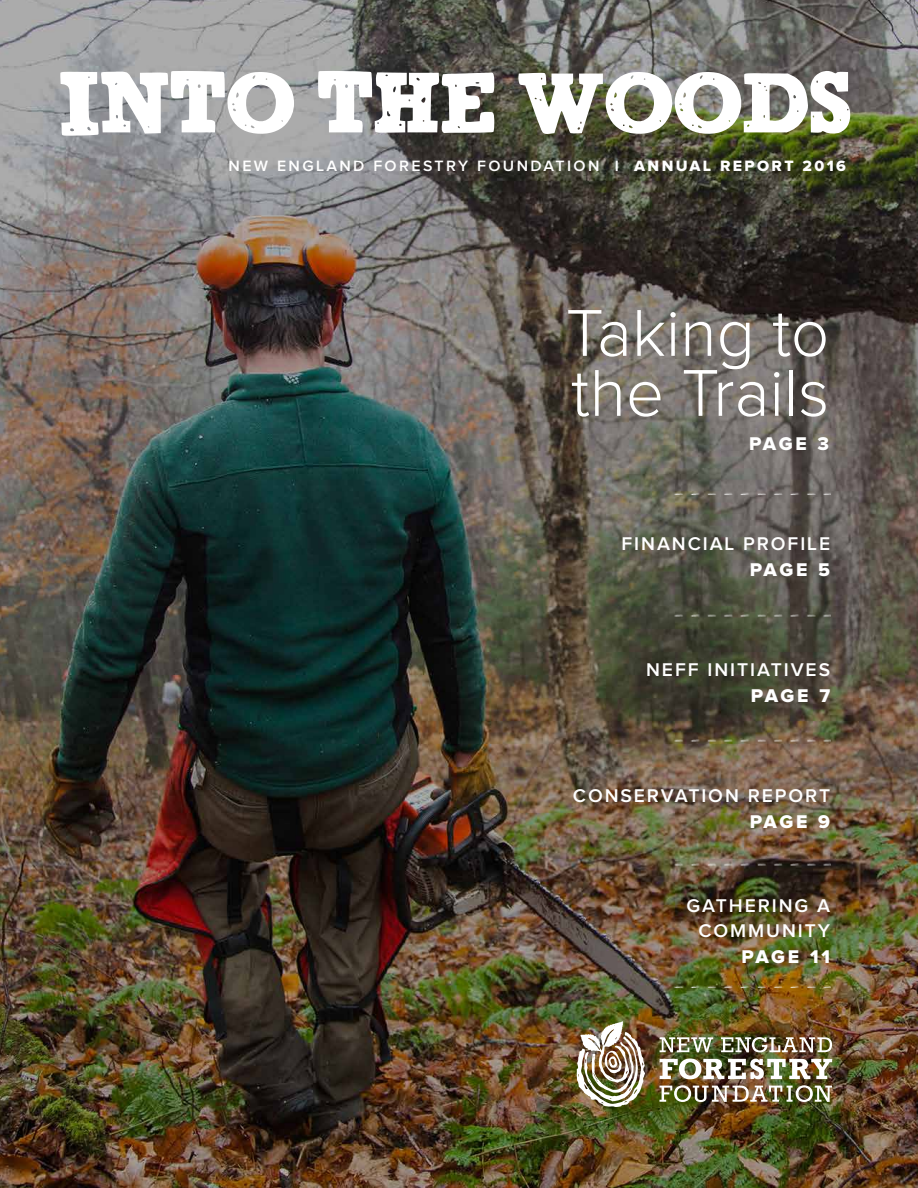
<style>
.page{position:relative;width:918px;height:1188px;background:#fff}
.page>*{position:absolute;margin:0;border:0;box-sizing:border-box;transform-origin:0 0}
.t1{font:108px "NEFF Font 4";letter-spacing:.005em;color:#fff}
.t2{font:300 68.55px/60px "Proxima Nova";color:#fff}
.t3{font:600 19.05px/25.5px "Proxima Nova";letter-spacing:.1em;color:#fff;text-align:right}
.t4{font:19.05px "Proxima Nova Extrabld";letter-spacing:.12em;color:#fff}
.t5{font:600 15.6px "Proxima Nova";letter-spacing:.15em;color:#fff}
.s1{font-family:"Proxima Nova Extrabld";font-weight:400}
</style>
<div class="page">
<img style="left:0;top:0;width:918px;height:1188px">
<img style="left:577px;top:1021px;width:68px;height:86px">
<svg style="left:660px;top:1037px;width:53px;height:15px"></svg>
<img style="left:721px;top:1037px;width:111px;height:15px">
<img style="left:660px;top:1059px;width:172px;height:20px">
<img style="left:659px;top:1085px;width:173px;height:17px">
<img style="left:671px;top:980px;width:159px;height:15px">
<img style="left:671px;top:858px;width:159px;height:15px">
<img style="left:671px;top:734px;width:159px;height:15px">
<img style="left:671px;top:609px;width:159px;height:15px">
<img style="left:671px;top:487px;width:159px;height:16px">
<h1 class="t1" style="left:59px;top:47px;width:793px">INTO THE WOODS</h1>
<p class="t5" style="left:229px;top:157px;width:619px">NEW ENGLAND FORESTRY FOUNDATION I <span class="s1">ANNUAL REPORT 2016</span></p>
<h2 class="t2" style="left:566px;top:305px;width:265px">Taking to the Trails</h2>
<p class="t4" style="left:749px;top:433px;width:82px">PAGE 3</p>
<p class="t3" style="left:622px;top:531px;width:210px">FINANCIAL PROFILE</p>
<p class="t4" style="left:750px;top:559px;width:82px">PAGE 5</p>
<p class="t3" style="left:646px;top:658px;width:185px">NEFF INITIATIVES</p>
<p class="t4" style="left:751px;top:685px;width:81px">PAGE 7</p>
<p class="t3" style="left:573px;top:783px;width:259px">CONSERVATION REPORT</p>
<p class="t4" style="left:750px;top:810px;width:82px">PAGE 9</p>
<p class="t3" style="left:686px;top:893px;width:145px">GATHERING A<br>COMMUNITY</p>
<p class="t4" style="left:742px;top:946px;width:90px">PAGE 11</p>
</div>
